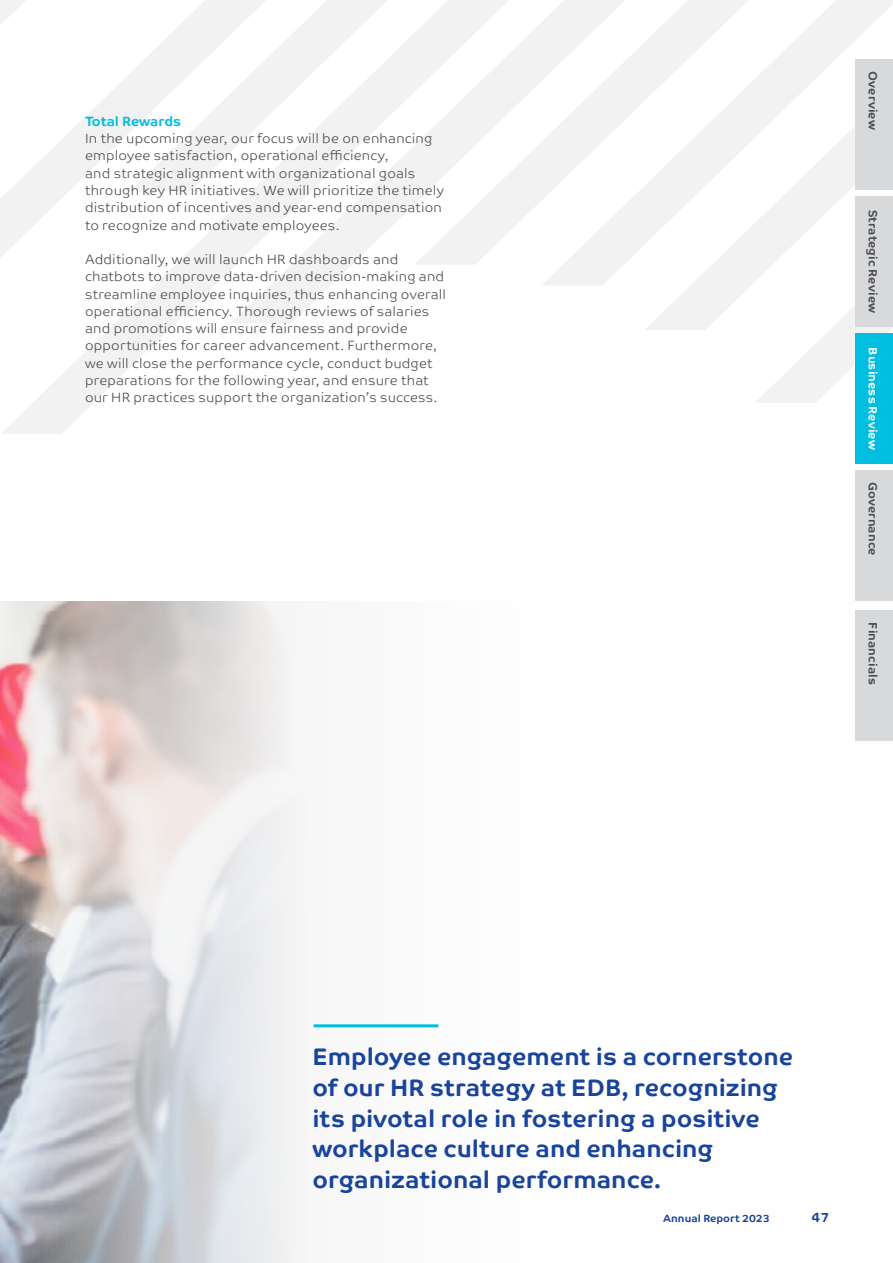
<style>
.page{position:relative;width:893px;height:1263px;background:#fff}
.page>*{position:absolute;margin:0;border:0;box-sizing:border-box;transform-origin:0 0}
.t1{font:700 24px/30.8px "Co Text";color:#19449b}
.t2{font:300 13.5px/17.2px "Co Text";letter-spacing:.015em;color:#4d4d4f}
.t3{font:700 13.5px "Co Text";color:#00bedf}
.t4{font:700 13.5px "Co Text";color:#19449b}
.t5{font:700 12px "Co Text";letter-spacing:.01em;color:#4d4d4f}
.t6{font:700 12px "Co Text";letter-spacing:.01em;color:#fff}
.t7{font:700 10.5px "Co Text";color:#19449b}
</style>
<div class="page">
<img style="left:0;top:602px;width:314px;height:661px">
<svg style="left:1px;top:0;width:230px;height:434px"></svg>
<svg style="left:231px;top:0;width:183px;height:323px"></svg>
<svg style="left:414px;top:0;width:127px;height:264px;fill:#f5f5f5"></svg>
<svg style="left:541px;top:0;width:352px;height:285px"></svg>
<svg style="left:644px;top:78px;width:249px;height:252px"></svg>
<svg style="left:755px;top:258px;width:138px;height:144px"></svg>
<div style="left:855px;top:60px;width:38px;height:130px;background:#d7d9da"></div>
<div style="left:855px;top:196px;width:38px;height:131px;background:#d7d9da"></div>
<div style="left:855px;top:333px;width:38px;height:131px;background:#00bedf"></div>
<div style="left:855px;top:470px;width:38px;height:130px;background:#d7d9da"></div>
<div style="left:855px;top:611px;width:38px;height:130px;background:#d7d9da"></div>
<hr style="left:314px;top:1024px;width:124px;height:3px;background:#00bedf">
<p class="t3" style="left:85px;top:113px;width:98px">Total Rewards</p>
<p class="t2" style="left:85px;top:130px;width:360px">In the upcoming year, our focus will be on enhancing employee satisfaction, operational efficiency,<br>and strategic alignment with organizational goals through key HR initiatives. We will prioritize the timely distribution of incentives and year-end compensation to recognize and motivate employees.</p>
<p class="t2" style="left:85px;top:251px;width:363px">Additionally, we will launch HR dashboards and chatbots to improve data-driven decision-making and streamline employee inquiries, thus enhancing overall operational efficiency. Thorough reviews of salaries and promotions will ensure fairness and provide opportunities for career advancement. Furthermore, we will close the performance cycle, conduct budget preparations for the following year, and ensure that our HR practices support the organization’s success.</p>
<p class="t5" style="left:880px;top:71px;width:60px;rotate:90deg">Overview</p>
<p class="t5" style="left:880px;top:210px;width:105px;rotate:90deg">Strategic Review</p>
<p class="t6" style="left:880px;top:347px;width:104px;rotate:90deg">Business Review</p>
<p class="t5" style="left:880px;top:482px;width:75px;rotate:90deg">Governance</p>
<p class="t5" style="left:880px;top:622px;width:64px;rotate:90deg">Financials</p>
<h1 class="t1" style="left:312px;top:1041px;width:482px">Employee engagement is a cornerstone of our HR strategy at EDB, recognizing its pivotal role in fostering a positive workplace culture and enhancing organizational performance.</h1>
<p class="t7" style="left:663px;top:1213px;width:108px">Annual Report 2023</p>
<p class="t4" style="left:812px;top:1210px;width:19px">47</p>
</div>
